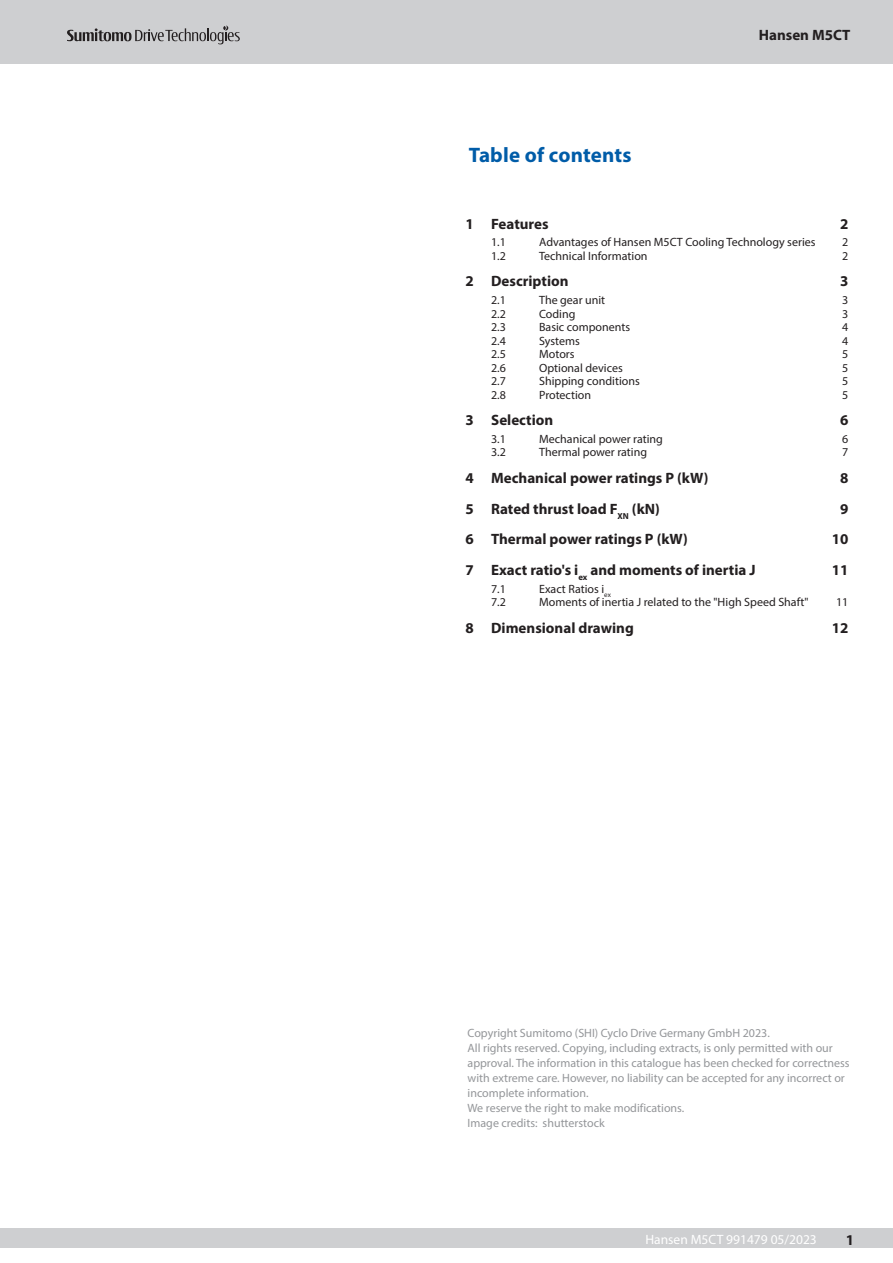
<style>
.page{position:relative;width:893px;height:1263px;background:#fff}
.page>*{position:absolute;margin:0;border:0;box-sizing:border-box;transform-origin:0 0}
.t1{font:700 21px "Myriad Pro";letter-spacing:.01em;color:#005ca8}
.t2{font:700 15px "Myriad Pro";color:#231f20}
.t3{font:13.5px "Myriad Pro";color:#fff}
.t4{font:12px/15px "Myriad Pro";color:#949699}
.t5{font:12px "Myriad Pro";color:#231f20}
</style>
<div class="page">
<div style="left:0;top:1228px;width:893px;height:19px;background:#cecfd1"></div>
<div style="left:0;top:0;width:893px;height:64px;background:#cecfd1"></div>
<svg style="left:67px;top:26px;width:173px;height:18px"></svg>
<h1 class="t1" style="left:469px;top:141px;width:164px">Table of contents</h1>
<p class="t2" style="left:759px;top:25px;width:93px">Hansen M5CT</p>
<p class="t2" style="left:466px;top:214px;width:84px">1 Features</p>
<p class="t2" style="left:840px;top:214px;width:10px">2</p>
<p class="t5" style="left:491px;top:235px;width:16px">1.1</p>
<p class="t5" style="left:539px;top:235px;width:278px">Advantages of Hansen M5CT Cooling Technology series</p>
<p class="t5" style="left:842px;top:235px;width:8px">2</p>
<p class="t5" style="left:491px;top:248px;width:16px">1.2</p>
<p class="t5" style="left:539px;top:248px;width:110px">Technical Information</p>
<p class="t5" style="left:842px;top:248px;width:8px">2</p>
<p class="t2" style="left:466px;top:271px;width:104px">2 Description</p>
<p class="t2" style="left:840px;top:271px;width:10px">3</p>
<p class="t5" style="left:491px;top:293px;width:16px">2.1</p>
<p class="t5" style="left:539px;top:293px;width:68px">The gear unit</p>
<p class="t5" style="left:842px;top:293px;width:8px">3</p>
<p class="t5" style="left:491px;top:306px;width:16px">2.2</p>
<p class="t5" style="left:539px;top:306px;width:38px">Coding</p>
<p class="t5" style="left:842px;top:306px;width:8px">3</p>
<p class="t5" style="left:491px;top:320px;width:16px">2.3</p>
<p class="t5" style="left:539px;top:320px;width:93px">Basic components</p>
<p class="t5" style="left:842px;top:320px;width:8px">4</p>
<p class="t5" style="left:491px;top:333px;width:16px">2.4</p>
<p class="t5" style="left:539px;top:333px;width:42px">Systems</p>
<p class="t5" style="left:842px;top:333px;width:8px">4</p>
<p class="t5" style="left:491px;top:347px;width:16px">2.5</p>
<p class="t5" style="left:539px;top:347px;width:37px">Motors</p>
<p class="t5" style="left:842px;top:347px;width:8px">5</p>
<p class="t5" style="left:491px;top:360px;width:16px">2.6</p>
<p class="t5" style="left:539px;top:360px;width:85px">Optional devices</p>
<p class="t5" style="left:842px;top:360px;width:8px">5</p>
<p class="t5" style="left:491px;top:374px;width:16px">2.7</p>
<p class="t5" style="left:539px;top:374px;width:102px">Shipping conditions</p>
<p class="t5" style="left:842px;top:374px;width:8px">5</p>
<p class="t5" style="left:491px;top:387px;width:16px">2.8</p>
<p class="t5" style="left:539px;top:387px;width:54px">Protection</p>
<p class="t5" style="left:842px;top:387px;width:8px">5</p>
<p class="t2" style="left:466px;top:410px;width:89px">3 Selection</p>
<p class="t2" style="left:840px;top:410px;width:10px">6</p>
<p class="t5" style="left:491px;top:431px;width:16px">3.1</p>
<p class="t5" style="left:539px;top:431px;width:125px">Mechanical power rating</p>
<p class="t5" style="left:842px;top:431px;width:8px">6</p>
<p class="t5" style="left:491px;top:445px;width:16px">3.2</p>
<p class="t5" style="left:539px;top:445px;width:109px">Thermal power rating</p>
<p class="t5" style="left:842px;top:445px;width:8px">7</p>
<p class="t2" style="left:466px;top:468px;width:244px">4 Mechanical power ratings P (kW)</p>
<p class="t2" style="left:840px;top:468px;width:10px">8</p>
<p class="t2" style="left:466px;top:499px;width:196px">5 Rated thrust load F<sub>XN</sub> (kN)</p>
<p class="t2" style="left:840px;top:499px;width:10px">9</p>
<p class="t2" style="left:466px;top:529px;width:224px">6 Thermal power ratings P (kW)</p>
<p class="t2" style="left:832px;top:529px;width:18px">10</p>
<p class="t2" style="left:466px;top:560px;width:291px">7 Exact ratio's i<sub>ex</sub> and moments of inertia J</p>
<p class="t2" style="left:832px;top:560px;width:18px">11</p>
<p class="t5" style="left:491px;top:581px;width:16px">7.1</p>
<p class="t5" style="left:539px;top:581px;width:73px">Exact Ratios i<sub>ex</sub></p>
<p class="t5" style="left:491px;top:595px;width:16px">7.2</p>
<p class="t5" style="left:539px;top:595px;width:271px">Moments of inertia J related to the "High Speed Shaft"</p>
<p class="t5" style="left:836px;top:595px;width:14px">11</p>
<p class="t2" style="left:466px;top:618px;width:170px">8 Dimensional drawing</p>
<p class="t2" style="left:832px;top:618px;width:18px">12</p>
<p class="t4" style="left:468px;top:1025px;width:384px">Copyright Sumitomo (SHI) Cyclo Drive Germany GmbH 2023.<br>All rights reserved. Copying, including extracts, is only permitted with our approval. The information in this catalogue has been checked for correctness with extreme care. However, no liability can be accepted for any incorrect or incomplete information.<br>We reserve the right to make modifications.<br>Image credits: shutterstock</p>
<p class="t3" style="left:645px;top:1231px;width:173px">Hansen M5CT 991479 05/2023</p>
<p class="t2" style="left:846px;top:1230px;width:10px">1</p>
</div>
